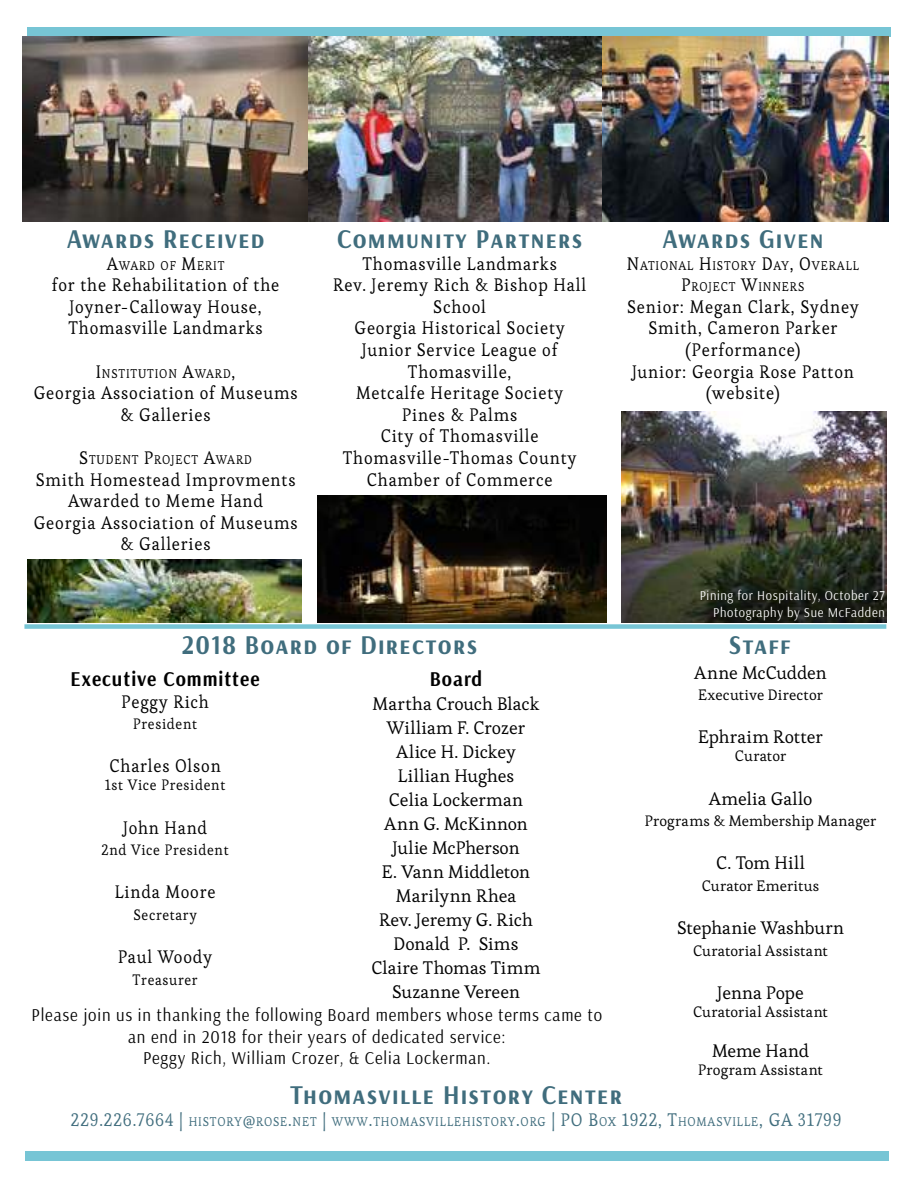
<style>
.page{position:relative;width:918px;height:1188px;background:#fff}
.page>*{position:absolute;margin:0;border:0;box-sizing:border-box;transform-origin:0 0}
.t1{font:700 27px "Arsenal";letter-spacing:.05em;color:#406d7d;scale:.93 1}
.t2{font:700 21px "Arsenal";letter-spacing:.05em;color:#000;scale:.93 1}
.t3{font:18px/21.6px "Esteban";letter-spacing:.05em;color:#000;text-align:center;scale:.93 1}
.t4{font:18px/24px "Esteban";letter-spacing:.005em;color:#000;text-align:center}
.t5{font:18px/21.6px "Arsenal";letter-spacing:.05em;color:#000;text-align:center;scale:.93 1}
.t6{font:18px "Esteban";letter-spacing:-.005em;color:#000}
.t7{font:18px "Esteban";letter-spacing:.01em;color:#000}
.t8{font:18px "Esteban";color:#000}
.t9{font:18px "Esteban";letter-spacing:.05em;color:#000}
.t10{font:15px "Esteban";letter-spacing:.025em;color:#000}
.t11{font:15px "Esteban";letter-spacing:.05em;color:#000;scale:.93 1}
.t12{font:15px "Esteban";letter-spacing:.005em;color:#000}
.t13{font:15px "Esteban";color:#000}
.t14{font:13.5px/16.2px "Arsenal";letter-spacing:.05em;color:#fff;text-align:right;scale:.93 1}
.t15{font:12.6px/21.6px "Esteban";letter-spacing:.07em;color:#000;text-align:center;scale:.93 1}
.t16{font:12.6px "Esteban";letter-spacing:.07em;color:#406d7d;scale:.93 1}
.s1{font-size:18px}
</style>
<div class="page">
<div style="left:25px;top:1151px;width:864px;height:10px;background:#77c5d5"></div>
<div style="left:27px;top:27px;width:864px;height:10px;background:#77c5d5"></div>
<img style="left:23px;top:37px;width:865px;height:184px">
<img style="left:621px;top:411px;width:265px;height:212px">
<img style="left:317px;top:495px;width:290px;height:128px">
<img style="left:27px;top:559px;width:275px;height:64px">
<div style="left:24px;top:624px;width:862px;height:5px;background:#77c5d5"></div>
<h1 class="t1" style="left:67px;top:220px;width:214px">Awards Received</h1>
<p class="t15" style="left:107px;top:254px;width:128px"><span class="s1">A</span>WARD OF <span class="s1">M</span>ERIT</p>
<p class="t3" style="left:52px;top:274px;width:246px">for the Rehabilitation of the<br>Joyner-Calloway House,<br>Thomasville Landmarks</p>
<p class="t15" style="left:96px;top:362px;width:152px"><span class="s1">I</span>NSTITUTION <span class="s1">A</span>WARD<span class="s1">,</span></p>
<p class="t3" style="left:34px;top:382px;width:285px">Georgia Association of Museums &amp; Galleries</p>
<p class="t15" style="left:79px;top:449px;width:187px"><span class="s1">S</span>TUDENT <span class="s1">P</span>ROJECT <span class="s1">A</span>WARD</p>
<p class="t3" style="left:34px;top:469px;width:285px">Smith Homestead Improvments<br>Awarded to Meme Hand<br>Georgia Association of Museums &amp; Galleries</p>
<h1 class="t1" style="left:337px;top:220px;width:265px">Community Partners</h1>
<p class="t3" style="left:333px;top:253px;width:274px">Thomasville Landmarks<br>Rev. Jeremy Rich &amp; Bishop Hall<br>School<br>Georgia Historical Society<br>Junior Service League of<br>Thomasville,<br>Metcalfe Heritage Society<br>Pines &amp; Palms<br>City of Thomasville<br>Thomasville-Thomas County<br>Chamber of Commerce</p>
<h1 class="t1" style="left:663px;top:220px;width:175px">Awards Given</h1>
<p class="t15" style="left:627px;top:254px;width:251px"><span class="s1">N</span>ATIONAL <span class="s1">H</span>ISTORY <span class="s1">D</span>AY<span class="s1">, O</span>VERALL<br><span class="s1">P</span>ROJECT <span class="s1">W</span>INNERS</p>
<p class="t3" style="left:627px;top:296px;width:250px">Senior: Megan Clark, Sydney<br>Smith, Cameron Parker (Performance)<br>Junior: Georgia Rose Patton (website)</p>
<p class="t14" style="left:700px;top:587px;width:200px">Pining for Hospitality, October 27<br>Photography by Sue McFadden</p>
<h1 class="t1" style="left:182px;top:626px;width:319px">2018 Board of Directors</h1>
<h1 class="t1" style="left:729px;top:626px;width:68px">Staff</h1>
<p class="t2" style="left:71px;top:664px;width:205px">Executive Committee</p>
<p class="t3" style="left:121px;top:691px;width:96px">Peggy Rich</p>
<p class="t11" style="left:133px;top:714px;width:70px">President</p>
<p class="t3" style="left:110px;top:755px;width:121px">Charles Olson</p>
<p class="t11" style="left:105px;top:776px;width:131px">1st Vice President</p>
<p class="t3" style="left:123px;top:817px;width:92px">John Hand</p>
<p class="t11" style="left:102px;top:840px;width:138px">2nd Vice President</p>
<p class="t3" style="left:115px;top:881px;width:110px">Linda Moore</p>
<p class="t11" style="left:133px;top:905px;width:70px">Secretary</p>
<p class="t3" style="left:118px;top:946px;width:103px">Paul Woody</p>
<p class="t11" style="left:133px;top:970px;width:71px">Treasurer</p>
<p class="t6" style="left:694px;top:661px;width:134px">Anne McCudden</p>
<p class="t10" style="left:698px;top:686px;width:126px">Executive Director</p>
<p class="t7" style="left:698px;top:726px;width:126px">Ephraim Rotter</p>
<p class="t13" style="left:735px;top:747px;width:53px">Curator</p>
<p class="t7" style="left:709px;top:787px;width:105px">Amelia Gallo</p>
<p class="t10" style="left:645px;top:812px;width:233px">Programs &amp; Membership Manager</p>
<p class="t9" style="left:716px;top:852px;width:90px">C. Tom Hill</p>
<p class="t12" style="left:702px;top:876px;width:119px">Curator Emeritus</p>
<p class="t8" style="left:677px;top:917px;width:168px">Stephanie Washburn</p>
<p class="t10" style="left:693px;top:941px;width:136px">Curatorial Assistant</p>
<p class="t6" style="left:717px;top:981px;width:88px">Jenna Pope</p>
<p class="t10" style="left:693px;top:1002px;width:136px">Curatorial Assistant</p>
<p class="t6" style="left:712px;top:1039px;width:98px">Meme Hand</p>
<p class="t10" style="left:698px;top:1060px;width:126px">Program Assistant</p>
<p class="t2" style="left:430px;top:664px;width:58px">Board</p>
<p class="t4" style="left:371px;top:692px;width:171px">Martha Crouch Black<br>William F. Crozer<br>Alice H. Dickey<br>Lillian Hughes<br>Celia Lockerman<br>Ann G. McKinnon<br>Julie McPherson<br>E. Vann Middleton<br>Marilynn Rhea<br>Rev. Jeremy G. Rich<br>Donald P. Sims<br>Claire Thomas Timm<br>Suzanne Vereen</p>
<p class="t5" style="left:32px;top:1004px;width:615px">Please join us in thanking the following Board members whose terms came to an end in 2018 for their years of dedicated service:<br>Peggy Rich, William Crozer, &amp; Celia Lockerman.</p>
<h1 class="t1" style="left:290px;top:1076px;width:358px">Thomasville History Center</h1>
<p class="t16" style="left:71px;top:1114px;width:295px"><span class="s1">229.226.7664 |</span> HISTORY<span class="s1">@</span>ROSE<span class="s1">.</span>NET <span class="s1">|</span> WWW</p>
<p class="t16" style="left:369px;top:1114px;width:510px"><span class="s1">.</span>THOMASVILLEHISTORY<span class="s1">.</span>ORG <span class="s1">| PO B</span>OX <span class="s1">1922, T</span>HOMASVILLE<span class="s1">, GA 31799</span></p>
</div>
